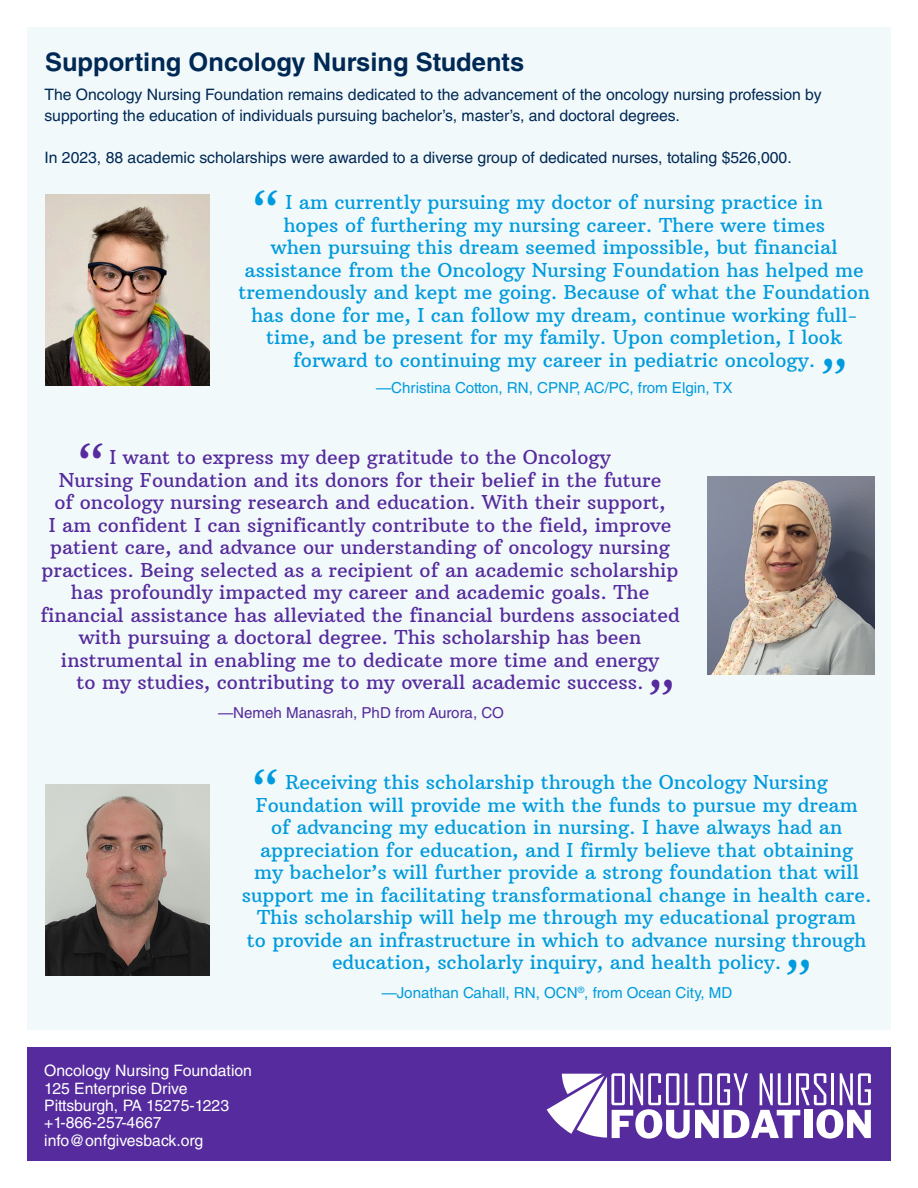
<style>
.page{position:relative;width:918px;height:1188px;background:#fff}
.page>*{position:absolute;margin:0;border:0;box-sizing:border-box;transform-origin:0 0}
.t1{font:45.75px "Arbutus Slab";color:#009bde}
.t2{font:45.75px "Arbutus Slab";color:#552b9d}
.t3{font:700 25.5px "Helvetica LT Std";color:#002855}
.t4{font:19.5px/22.5px "Arbutus Slab";color:#009bde;text-align:center}
.t5{font:19.5px/22.5px "Arbutus Slab";color:#552b9d;text-align:center}
.t6{font:15.75px/21px "Helvetica LT Std";color:#002855}
.t7{font:15.75px "Helvetica LT Std";color:#fff}
.t8{font:15.15px "Helvetica LT Std";color:#009bde}
.t9{font:15.15px "Helvetica LT Std";color:#552b9d}
</style>
<div class="page">
<div style="left:27px;top:27px;width:864px;height:1002px;background:#f2f9fa"></div>
<div style="left:27px;top:1048px;width:864px;height:113px;background:#552b9d"></div>
<svg style="left:547px;top:1073px;width:324px;height:66px"></svg>
<img style="left:45px;top:194px;width:164px;height:192px">
<img style="left:708px;top:477px;width:166px;height:197px">
<img style="left:45px;top:784px;width:164px;height:192px">
<p class="t3" style="left:45px;top:46px;width:481px">Supporting Oncology Nursing Students</p>
<p class="t6" style="left:44px;top:84px;width:779px">The Oncology Nursing Foundation remains dedicated to the advancement of the oncology nursing profession by supporting the education of individuals pursuing bachelor’s, master’s, and doctoral degrees.</p>
<p class="t6" style="left:44px;top:147px;width:749px">In 2023, 88 academic scholarships were awarded to a diverse group of dedicated nurses, totaling $526,000.</p>
<p class="t1" style="left:252px;top:184px;width:29px">“</p>
<p class="t4" style="left:286px;top:191px;width:539px">I am currently pursuing my doctor of nursing practice in</p>
<p class="t4" style="left:238px;top:214px;width:633px">hopes of furthering my nursing career. There were times<br>when pursuing this dream seemed impossible, but financial assistance from the Oncology Nursing Foundation has helped me tremendously and kept me going. Because of what the Foundation has done for me, I can follow my dream, continue working full&shy;time, and be present for my family. Upon completion, I look forward to continuing my career in pediatric oncology.</p>
<p class="t1" style="left:848px;top:380px;width:29px;rotate:-180deg">“</p>
<p class="t8" style="left:376px;top:379px;width:358px">—Christina Cotton, RN, CPNP, AC/PC, from Elgin, TX</p>
<p class="t2" style="left:78px;top:437px;width:29px">“</p>
<p class="t5" style="left:110px;top:446px;width:503px">I want to express my deep gratitude to the Oncology</p>
<p class="t5" style="left:59px;top:468px;width:604px">Nursing Foundation and its donors for their belief in the future</p>
<p class="t5" style="left:40px;top:491px;width:641px">of oncology nursing research and education. With their support,<br>I am confident I can significantly contribute to the field, improve patient care, and advance our understanding of oncology nursing practices. Being selected as a recipient of an academic scholarship has profoundly impacted my career and academic goals. The financial assistance has alleviated the financial burdens associated with pursuing a doctoral degree. This scholarship has been instrumental in enabling me to dedicate more time and energy</p>
<p class="t5" style="left:77px;top:671px;width:569px">to my studies, contributing to my overall academic success.</p>
<p class="t2" style="left:675px;top:701px;width:29px;rotate:-180deg">“</p>
<p class="t9" style="left:218px;top:704px;width:288px">—Nemeh Manasrah, PhD from Aurora, CO</p>
<p class="t1" style="left:252px;top:763px;width:29px">“</p>
<p class="t4" style="left:242px;top:771px;width:631px">Receiving this scholarship through the Oncology Nursing Foundation will provide me with the funds to pursue my dream<br>of advancing my education in nursing. I have always had an appreciation for education, and I firmly believe that obtaining<br>my bachelor’s will further provide a strong foundation that will support me in facilitating transformational change in health care.<br>This scholarship will help me through my educational program<br>to provide an infrastructure in which to advance nursing through education, scholarly inquiry, and health policy.</p>
<p class="t1" style="left:812px;top:981px;width:29px;rotate:-180deg">“</p>
<p class="t7" style="left:44px;top:1062px;width:209px">Oncology Nursing Foundation</p>
<p class="t7" style="left:44px;top:1079px;width:145px">125 Enterprise Drive</p>
<p class="t7" style="left:44px;top:1096px;width:186px">Pittsburgh, PA 15275-1223</p>
<p class="t7" style="left:44px;top:1114px;width:119px">+1-866-257-4667</p>
<p class="t7" style="left:44px;top:1131px;width:161px">info@onfgivesback.org</p>
<p class="t8" style="left:382px;top:984px;width:352px">—Jonathan Cahall, RN, OCN<sup>®</sup>, from Ocean City, MD</p>
</div>
